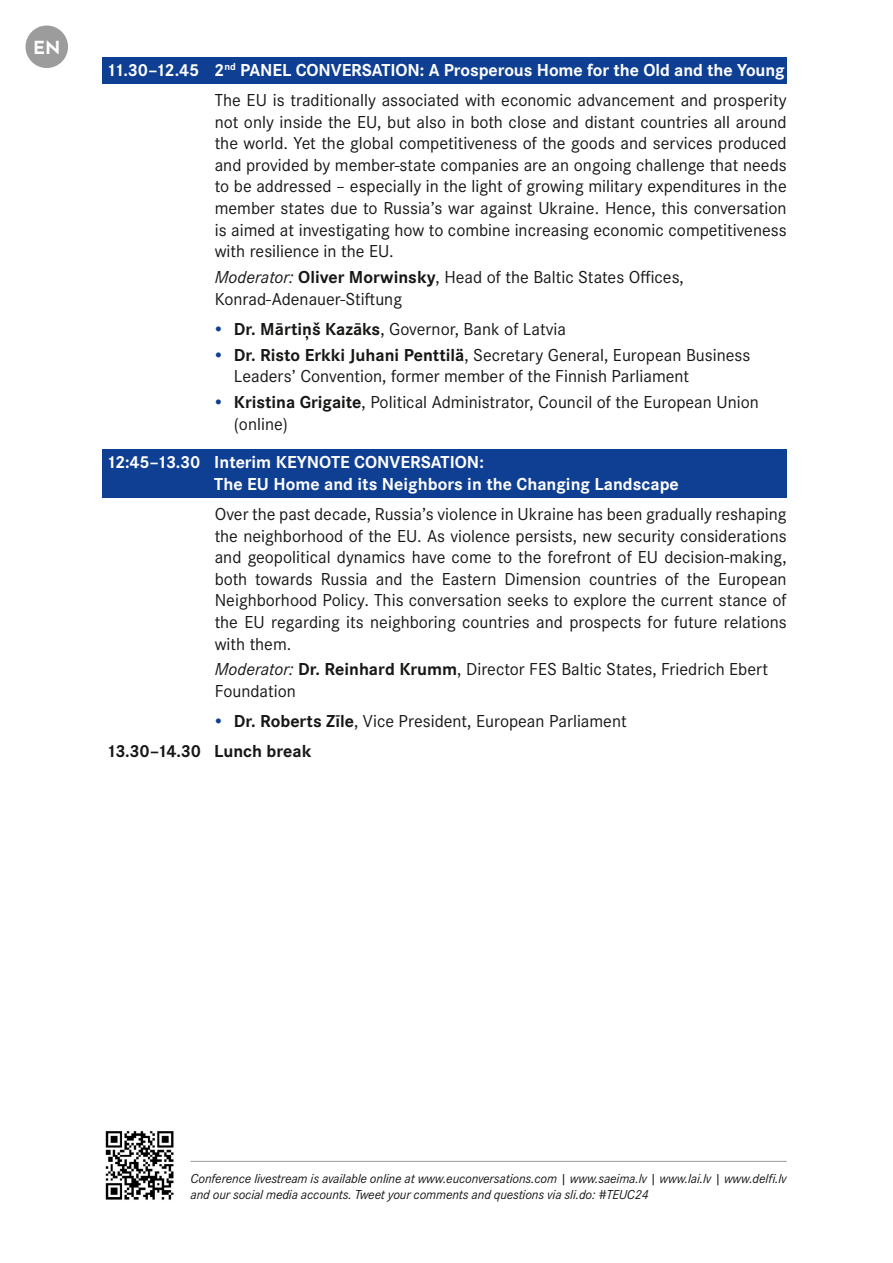
<style>
.page{position:relative;width:893px;height:1263px;background:#fff}
.page>*{position:absolute;margin:0;border:0;box-sizing:border-box;transform-origin:0 0}
.t1{font:18px/21.6px "Corporate S Pro";color:#181716}
.t2{font:700 18px/21.6px "Corporate S Pro";color:#fff}
.t3{font:700 18px/30.2px "Corporate S Pro";letter-spacing:-.005em;color:#181716}
.t4{font:700 18px "Josefin Sans";color:#fff}
.t5{font:italic 13.5px/16.2px "Corporate S Pro";letter-spacing:-.01em;color:#181716}
.s1{font-weight:700;color:#fff}
.s2{font-style:italic}
.s3{font-weight:700}
.s4{color:#0f3f93}
.s5{font-weight:400;color:#0f3f93}
.s6{font-weight:400}
</style>
<div class="page">
<div style="left:26px;top:26px;width:42px;height:42px;background:#9c9c9d;border-radius:50%"></div>
<hr style="left:190px;top:1161px;width:597px;height:1px;background:#9c9c9d">
<img style="left:105px;top:1131px;width:69px;height:69px">
<div style="left:102px;top:57px;width:685px;height:27px;background:#0f3f93"></div>
<div style="left:102px;top:450px;width:685px;height:48px;background:#0f3f93"></div>
<p class="t4" style="left:33px;top:31px;width:29px">EN</p>
<p class="t1" style="left:106px;top:54px;width:682px;line-height:30.2px;text-align:right"><span class="s1">11.30–12.45 2</span><sup>nd</sup> <span class="s1">PANEL CONVERSATION: A Prosperous Home for the Old and the Young<br></span>The EU is traditionally associated with economic advancement and prosperity</p>
<p class="t1" style="left:215px;top:109px;width:573px;text-align:justify">not only inside the EU, but also in both close and distant countries all around the world. Yet the global competitiveness of the goods and services produced and provided by member-state companies are an ongoing challenge that needs to be addressed – especially in the light of growing military expenditures in the member states due to Russia’s war against Ukraine. Hence, this conversation is aimed at investigating how to combine increasing economic competitiveness with resilience in the EU.</p>
<p class="t1" style="left:215px;top:265px;width:471px"><span class="s2">Moderator:</span> <span class="s3">Oliver Morwinsky</span>, Head of the Baltic States Offices,<br>Konrad-Adenauer-Stiftung</p>
<p class="t1" style="left:213px;top:317px;width:355px"><span class="s4">•</span> <span class="s3">Dr. Mārtiņš Kazāks</span>, Governor, Bank of Latvia</p>
<p class="t1" style="left:234px;top:343px;width:518px;text-indent:-21px"><span class="s4">•</span> <span class="s3">Dr. Risto Erkki Juhani Penttilä</span>, Secretary General, European Business<br>Leaders’ Convention, former member of the Finnish Parliament</p>
<p class="t1" style="left:234px;top:390px;width:526px;text-indent:-21px"><span class="s4">•</span> <span class="s3">Kristina Grigaite</span>, Political Administrator, Council of the European Union (online)</p>
<p class="t2" style="left:214px;top:450px;width:466px;text-indent:-108px">12:45–13.30 Interim KEYNOTE CONVERSATION:<br>The EU Home and its Neighbors in the Changing Landscape</p>
<p class="t1" style="left:215px;top:502px;width:573px;text-align:justify">Over the past decade, Russia’s violence in Ukraine has been gradually reshaping the neighborhood of the EU. As violence persists, new security considerations and geopolitical dynamics have come to the forefront of EU decision-making, both towards Russia and the Eastern Dimension countries of the European Neighborhood Policy. This conversation seeks to explore the current stance of the EU regarding its neighboring countries and prospects for future relations with them.</p>
<p class="t1" style="left:215px;top:657px;width:555px"><span class="s2">Moderator:</span> <span class="s3">Dr. Reinhard Krumm</span>, Director FES Baltic States, Friedrich Ebert<br>Foundation</p>
<p class="t3" style="left:106px;top:705px;width:522px;text-indent:106px"><span class="s5">•</span> Dr. Roberts Zīle<span class="s6">, Vice President, European Parliament<br></span>13.30–14.30 Lunch break</p>
<p class="t5" style="left:190px;top:1169px;width:598px">Conference livestream is available online at www.euconversations.com | www.saeima.lv | www.lai.lv | www.delfi.lv and our social media accounts. Tweet your comments and questions via sli.do: #TEUC24</p>
</div>
